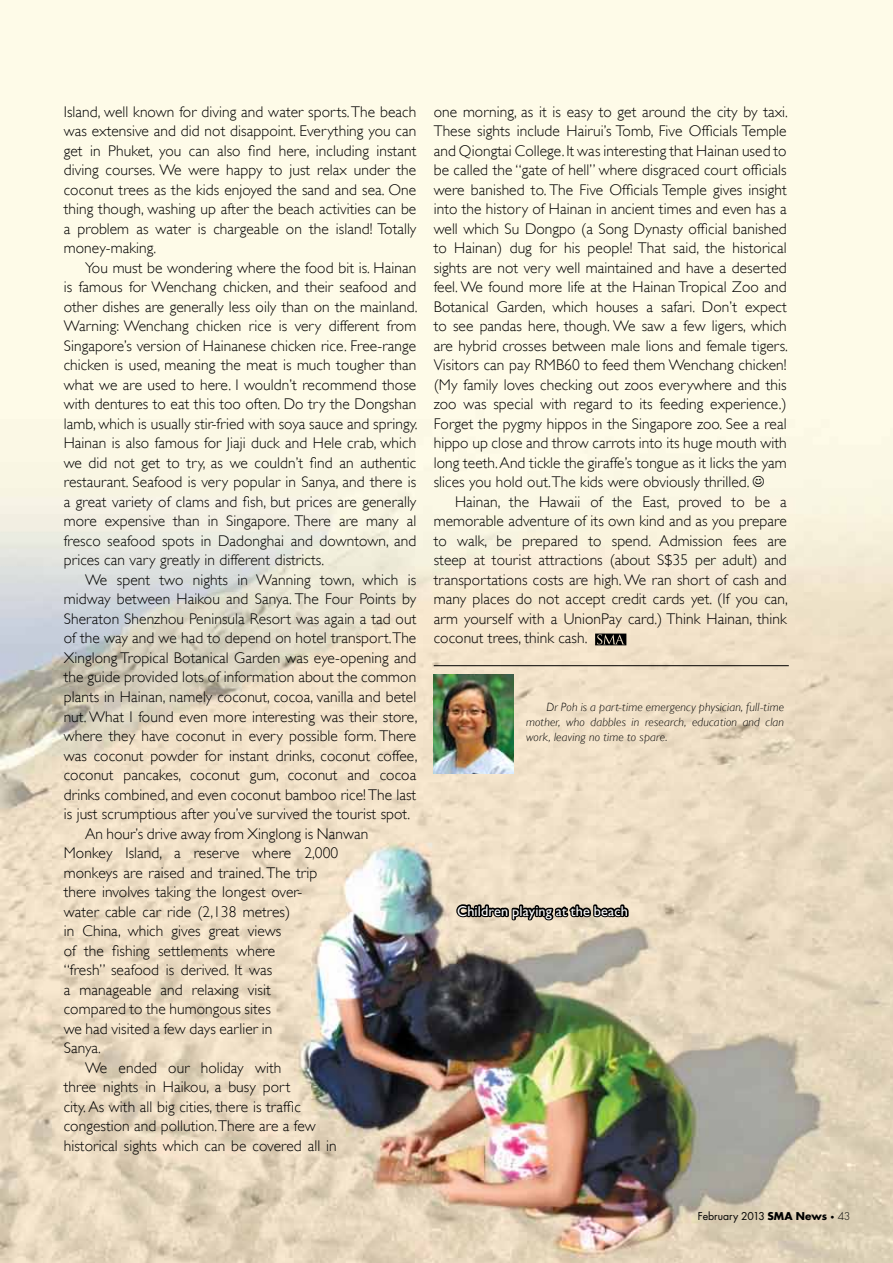
<style>
.page{position:relative;width:893px;height:1263px;background:#fff}
.page>*{position:absolute;margin:0;border:0;box-sizing:border-box;transform-origin:0 0}
.t1{font:300 15.45px/19.5px "Gill Sans";letter-spacing:.005em;color:#000;text-align:justify}
.t2{font:14.25px "Gill Sans";letter-spacing:.01em;color:#fff}
.t3{font:italic 300 12px/15px "Gill Sans";letter-spacing:.015em;color:#000;text-align:justify}
.t4{font:10.5px "Futura";color:#000}
.s1{font-family:"Helvetica";font-weight:400}
.s2{font-weight:700}
.s3{font-weight:300;font-size:7.5px}
.s4{font-weight:300}
</style>
<div class="page">
<img style="left:1px;top:0;width:892px;height:1263px">
<hr style="left:0;top:0;width:1px;height:1263px;background:#f6f08e">
<img style="left:434px;top:674px;width:79px;height:100px">
<hr style="left:434px;top:665px;width:355px;height:1px;background:#000">
<svg style="left:595px;top:633px;width:31px;height:12px"></svg>
<svg style="left:454px;top:901px;width:176px;height:22px"></svg>
<p class="t1" style="left:64px;top:102px;width:354px">Island, well known for diving and water sports. The beach was extensive and did not disappoint. Everything you can get in Phuket, you can also find here, including instant diving courses. We were happy to just relax under the coconut trees as the kids enjoyed the sand and sea. One thing though, washing up after the beach activities can be a problem as water is chargeable on the island! Totally money-making.</p>
<p class="t1" style="left:64px;top:258px;width:355px;text-indent:21px">You must be wondering where the food bit is. Hainan is famous for Wenchang chicken, and their seafood and other dishes are generally less oily than on the mainland.<br>Warning: Wenchang chicken rice is very different from Singapore’s version of Hainanese chicken rice. Free-range chicken is used, meaning the meat is much tougher than what we are used to here. I wouldn’t recommend those with dentures to eat this too often. Do try the Dongshan lamb, which is usually stir-fried with soya sauce and springy.<br>Hainan is also famous for Jiaji duck and Hele crab, which we did not get to try, as we couldn’t find an authentic restaurant. Seafood is very popular in Sanya, and there is a great variety of clams and fish, but prices are generally more expensive than in Singapore. There are many al fresco seafood spots in Dadonghai and downtown, and prices can vary greatly in different districts.</p>
<p class="t1" style="left:85px;top:570px;width:333px">We spent two nights in Wanning town, which is</p>
<p class="t1" style="left:64px;top:590px;width:354px">midway between Haikou and Sanya. The Four Points by</p>
<p class="t1" style="left:64px;top:609px;width:354px">Sheraton Shenzhou Peninsula Resort was again a tad out</p>
<p class="t1" style="left:64px;top:629px;width:354px">of the way and we had to depend on hotel transport.The</p>
<p class="t1" style="left:64px;top:648px;width:354px">Xinglong Tropical Botanical Garden was eye-opening and</p>
<p class="t1" style="left:64px;top:668px;width:354px">the guide provided lots of information about the common</p>
<p class="t1" style="left:64px;top:687px;width:354px">plants in Hainan, namely coconut, cocoa, vanilla and betel</p>
<p class="t1" style="left:64px;top:706px;width:355px">nut. What I found even more interesting was their store,</p>
<p class="t1" style="left:64px;top:726px;width:354px">where they have coconut in every possible form. There</p>
<p class="t1" style="left:64px;top:745px;width:355px">was coconut powder for instant drinks, coconut coffee,</p>
<p class="t1" style="left:64px;top:765px;width:354px">coconut pancakes, coconut gum, coconut and cocoa</p>
<p class="t1" style="left:64px;top:784px;width:354px">drinks combined, and even coconut bamboo rice! The last</p>
<p class="t1" style="left:64px;top:804px;width:348px">is just scrumptious after you’ve survived the tourist spot.</p>
<p class="t1" style="left:85px;top:823px;width:285px">An hour’s drive away from Xinglong is Nanwan</p>
<p class="t1" style="left:64px;top:843px;width:276px">Monkey Island, a reserve where 2,000</p>
<p class="t1" style="left:64px;top:862px;width:255px">monkeys are raised and trained. The trip</p>
<p class="t1" style="left:64px;top:882px;width:240px">there involves taking the longest over-</p>
<p class="t1" style="left:64px;top:901px;width:228px">water cable car ride (2,138 metres)</p>
<p class="t1" style="left:64px;top:921px;width:219px">in China, which gives great views</p>
<p class="t1" style="left:64px;top:940px;width:213px">of the fishing settlements where</p>
<p class="t1" style="left:64px;top:960px;width:210px">“fresh” seafood is derived. It was</p>
<p class="t1" style="left:64px;top:979px;width:209px">a manageable and relaxing visit</p>
<p class="t1" style="left:64px;top:999px;width:209px">compared to the humongous sites</p>
<p class="t1" style="left:64px;top:1018px;width:210px">we had visited a few days earlier in</p>
<p class="t1" style="left:64px;top:1038px;width:39px">Sanya.</p>
<p class="t1" style="left:85px;top:1057px;width:198px">We ended our holiday with</p>
<p class="t1" style="left:64px;top:1077px;width:228px">three nights in Haikou, a busy port</p>
<p class="t1" style="left:64px;top:1096px;width:239px">city. As with all big cities, there is traffic</p>
<p class="t1" style="left:64px;top:1116px;width:254px">congestion and pollution. There are a few</p>
<p class="t1" style="left:64px;top:1135px;width:275px">historical sights which can be covered all in</p>
<p class="t1" style="left:434px;top:102px;width:356px">one morning, as it is easy to get around the city by taxi.<br>These sights include Hairui’s Tomb, Five Officials Temple and Qiongtai College. It was interesting that Hainan used to be called the “gate of hell” where disgraced court officials were banished to. The Five Officials Temple gives insight into the history of Hainan in ancient times and even has a well which Su Dongpo (a Song Dynasty official banished to Hainan) dug for his people! That said, the historical sights are not very well maintained and have a deserted feel. We found more life at the Hainan Tropical Zoo and Botanical Garden, which houses a safari. Don’t expect to see pandas here, though. We saw a few ligers, which are hybrid crosses between male lions and female tigers.<br>Visitors can pay RMB60 to feed them Wenchang chicken! (My family loves checking out zoos everywhere and this zoo was special with regard to its feeding experience.)<br>Forget the pygmy hippos in the Singapore zoo. See a real hippo up close and throw carrots into its huge mouth with long teeth. And tickle the giraffe’s tongue as it licks the yam slices you hold out. The kids were obviously thrilled. <span class="s1">☺</span></p>
<p class="t1" style="left:434px;top:492px;width:356px;text-indent:21px">Hainan, the Hawaii of the East, proved to be a memorable adventure of its own kind and as you prepare to walk, be prepared to spend. Admission fees are steep at tourist attractions (about S$35 per adult) and transportations costs are high. We ran short of cash and many places do not accept credit cards yet. (If you can, arm yourself with a UnionPay card.) Think Hainan, think coconut trees, think cash.</p>
<p class="t3" style="left:526px;top:700px;width:260px;text-indent:20px">Dr Poh is a part-time emergency physician, full-time mother, who dabbles in research, education and clan work, leaving no time to spare.</p>
<p class="t2" style="left:457px;top:902px;width:172px">Children playing at the beach</p>
<p class="t4" style="left:698px;top:1209px;width:154px">February 2013 <span class="s2">SMA News</span> <span class="s3">•</span> <span class="s4">43</span></p>
</div>
